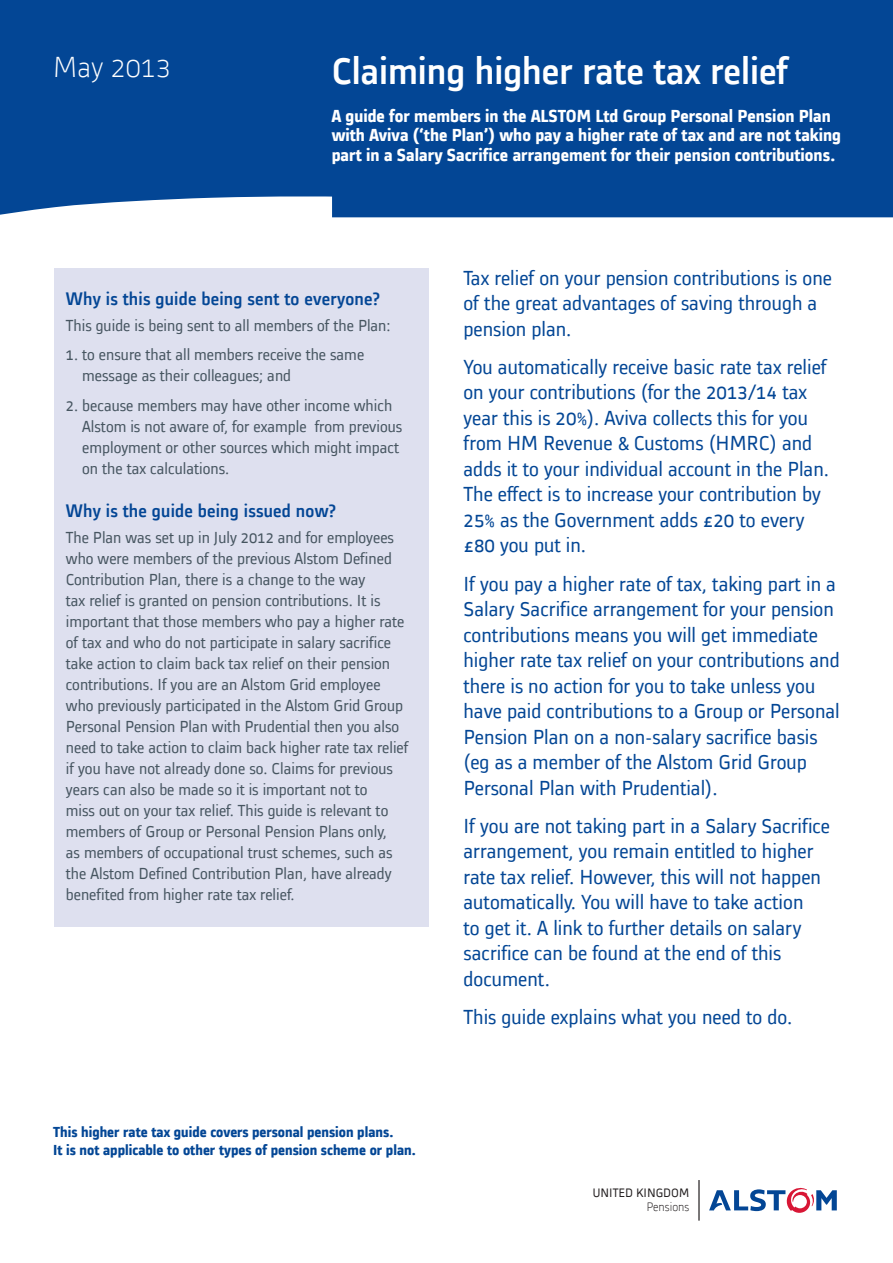
<style>
.page{position:relative;width:893px;height:1263px;background:#fff}
.page>*{position:absolute;margin:0;border:0;box-sizing:border-box;transform-origin:0 0}
.t1{font:500 39px "Alstom";color:#fff}
.t2{font:300 30px "Alstom";letter-spacing:.005em;color:#fff}
.t3{font:21px/25.5px "Alstom";color:#034695}
.t4{font:500 18.75px "Alstom";letter-spacing:.01em;color:#034695}
.t5{font:700 18px/19.5px "Alstom";color:#fff}
.t6{font:16.5px/21px "Alstom";color:#465560}
.t7{font:700 15px/18px "Alstom";color:#034695}
.t8{font:12.6px "Alstom";color:#231f20}
.t9{font:300 12.6px "Alstom";color:#231f20}
</style>
<div class="page">
<div style="left:0;top:0;width:893px;height:217px;background:#034695"></div>
<div style="left:54px;top:269px;width:375px;height:658px;background:#dee0ef"></div>
<svg style="left:709px;top:1187px;width:128px;height:26px"></svg>
<hr style="left:698px;top:1180px;width:2px;height:40px;background:#231f20">
<h2 class="t2" style="left:53px;top:46px;width:120px">May 2013</h2>
<h1 class="t1" style="left:332px;top:44px;width:458px">Claiming higher rate tax relief</h1>
<p class="t5" style="left:332px;top:105px;width:511px">A guide for members in the ALSTOM Ltd Group Personal Pension Plan with Aviva (‘the Plan’) who pay a higher rate of tax and are not taking part in a Salary Sacrifice arrangement for their pension contributions.</p>
<p class="t4" style="left:66px;top:286px;width:316px">Why is this guide being sent to everyone?</p>
<p class="t6" style="left:66px;top:313px;width:326px">This guide is being sent to all members of the Plan:</p>
<p class="t6" style="left:82px;top:343px;width:283px;text-indent:-16px">1. to ensure that all members receive the same message as their colleagues; and</p>
<p class="t6" style="left:82px;top:393px;width:322px;text-indent:-16px">2. because members may have other income which Alstom is not aware of, for example from previous employment or other sources which might impact on the tax calculations.</p>
<p class="t4" style="left:66px;top:498px;width:272px">Why is the guide being issued now?</p>
<p class="t6" style="left:66px;top:525px;width:344px">The Plan was set up in July 2012 and for employees who were members of the previous Alstom Defined Contribution Plan, there is a change to the way<br>tax relief is granted on pension contributions. It is important that those members who pay a higher rate of tax and who do not participate in salary sacrifice take action to claim back tax relief on their pension contributions. If you are an Alstom Grid employee who previously participated in the Alstom Grid Group Personal Pension Plan with Prudential then you also need to take action to claim back higher rate tax relief if you have not already done so. Claims for previous years can also be made so it is important not to<br>miss out on your tax relief. This guide is relevant to members of Group or Personal Pension Plans only,<br>as members of occupational trust schemes, such as the Alstom Defined Contribution Plan, have already benefited from higher rate tax relief.</p>
<p class="t7" style="left:53px;top:1122px;width:364px">This higher rate tax guide covers personal pension plans.<br>It is not applicable to other types of pension scheme or plan.</p>
<p class="t3" style="left:463px;top:263px;width:370px">Tax relief on your pension contributions is one of the great advantages of saving through a pension plan.</p>
<p class="t3" style="left:463px;top:353px;width:367px">You automatically receive basic rate tax relief on your contributions (for the 2013/14 tax year this is 20%). Aviva collects this for you from HM Revenue &amp; Customs (HMRC) and adds it to your individual account in the Plan.<br>The effect is to increase your contribution by 25% as the Government adds £20 to every £80 you put in.</p>
<p class="t3" style="left:463px;top:569px;width:378px">If you pay a higher rate of tax, taking part in a Salary Sacrifice arrangement for your pension contributions means you will get immediate higher rate tax relief on your contributions and there is no action for you to take unless you have paid contributions to a Group or Personal Pension Plan on a non-salary sacrifice basis (eg as a member of the Alstom Grid Group Personal Plan with Prudential).</p>
<p class="t3" style="left:463px;top:811px;width:368px">If you are not taking part in a Salary Sacrifice arrangement, you remain entitled to higher rate tax relief. However, this will not happen automatically. You will have to take action<br>to get it. A link to further details on salary sacrifice can be found at the end of this document.</p>
<p class="t3" style="left:463px;top:1003px;width:330px">This guide explains what you need to do.</p>
<p class="t8" style="left:593px;top:1184px;width:98px">UNITED KINGDOM</p>
<p class="t9" style="left:646px;top:1198px;width:44px">Pensions</p>
</div>
